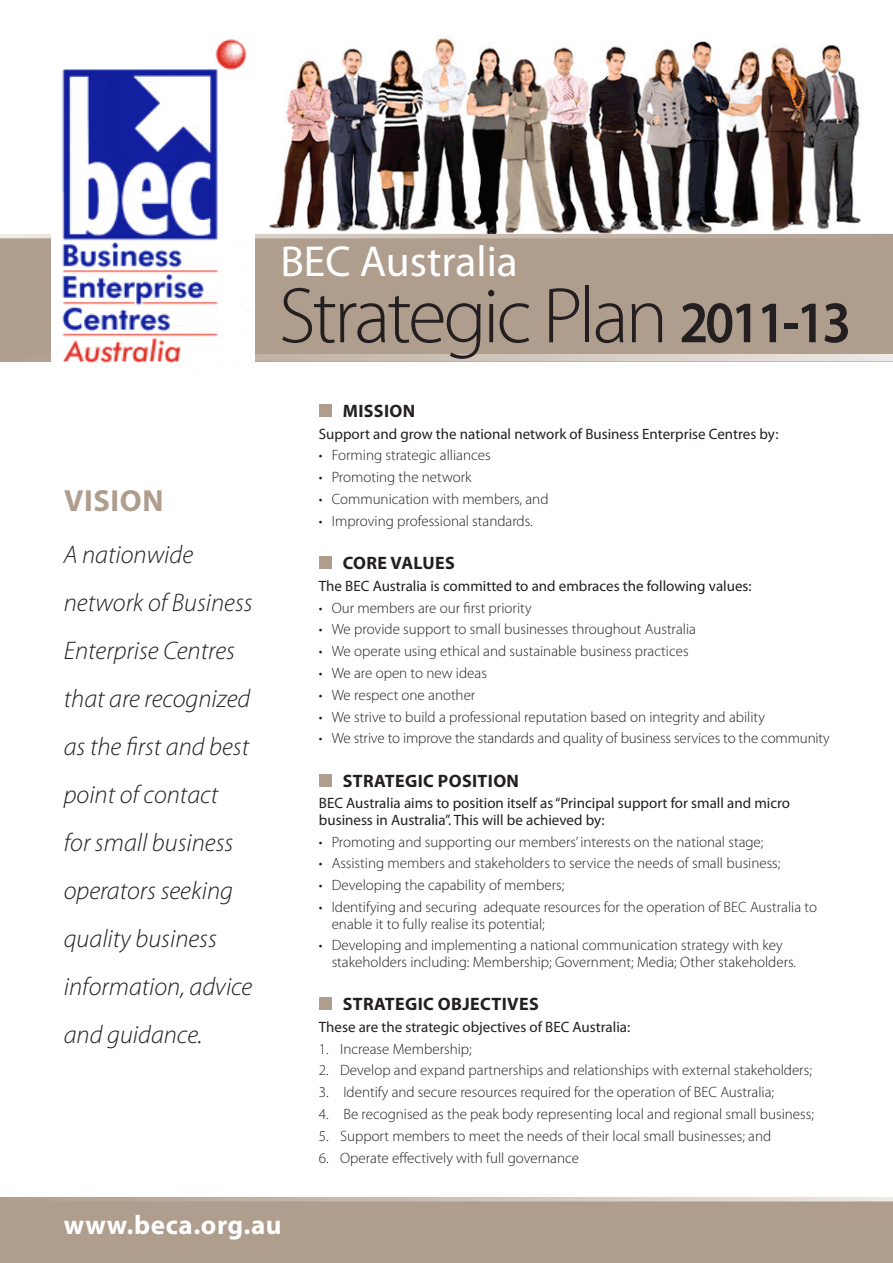
<style>
.page{position:relative;width:893px;height:1263px;background:#fff}
.page>*{position:absolute;margin:0;border:0;box-sizing:border-box;transform-origin:0 0}
.t1{font:300 79.5px "Myriad Pro";letter-spacing:-.04em;color:#231f20}
.t2{font:43.5px "Myriad Pro";color:#fff}
.t3{font:700 30.6px "Myriad Pro";color:#af9d8e}
.t4{font:700 27px "Myriad Pro";letter-spacing:.025em;color:#fff}
.t5{font:italic 300 25.5px/48px "Myriad Pro";color:#231f20}
.t6{font:700 18px "Myriad Pro";letter-spacing:.02em;color:#231f20}
.t7{font:300 15px/16.5px "Myriad Pro";color:#231f20}
.t8{font:15px/16.5px "Myriad Pro";color:#231f20}
.s1{font-weight:600;font-size:59.25px}
</style>
<div class="page">
<img style="left:269px;top:38px;width:616px;height:196px">
<div style="left:0;top:234px;width:893px;height:127px;background:#af9d8e"></div>
<div style="left:0;top:1199px;width:893px;height:64px;background:#af9d8e"></div>
<div style="left:319px;top:404px;width:13px;height:13px;background:#af9d8e"></div>
<div style="left:319px;top:556px;width:13px;height:13px;background:#af9d8e"></div>
<div style="left:319px;top:774px;width:13px;height:12px;background:#af9d8e"></div>
<div style="left:319px;top:997px;width:13px;height:13px;background:#af9d8e"></div>
<svg style="left:0;top:1197px;width:893px;height:4px;background:#cdc1b7"></svg>
<svg style="left:254px;top:354px;width:639px;height:7px;background:#d5ccc3"></svg>
<svg style="left:0;top:234px;width:780px;height:4px;background:#cbbfb5"></svg>
<img style="left:51px;top:39px;width:203px;height:325px">
<p class="t2" style="left:280px;top:234px;width:239px">BEC Australia</p>
<p class="t3" style="left:64px;top:481px;width:37px">VISION</p>
<p class="t5" style="left:64px;top:531px;width:190px">A nationwide network of Business<br>Enterprise Centres that are recognized as the first and best point of contact<br>for small business operators seeking quality business information, advice and guidance.</p>
<p class="t1" style="left:279px;top:272px;width:574px">Strategic Plan <span class="s1">2011-13</span></p>
<p class="t6" style="left:343px;top:399px;width:74px">MISSION</p>
<p class="t8" style="left:319px;top:425px;width:461px">Support and grow the national network of Business Enterprise Centres by:</p>
<p class="t7" style="left:319px;top:447px;width:173px">• Forming strategic alliances</p>
<p class="t7" style="left:319px;top:469px;width:154px">• Promoting the network</p>
<p class="t7" style="left:319px;top:491px;width:231px">• Communication with members, and</p>
<p class="t7" style="left:319px;top:513px;width:215px">• Improving professional standards.</p>
<p class="t6" style="left:343px;top:551px;width:112px">CORE VALUES</p>
<p class="t8" style="left:319px;top:577px;width:434px">The BEC Australia is committed to and embraces the following values:</p>
<p class="t7" style="left:319px;top:599px;width:214px">• Our members are our first priority</p>
<p class="t7" style="left:319px;top:621px;width:379px">• We provide support to small businesses throughout Australia</p>
<p class="t7" style="left:319px;top:643px;width:371px">• We operate using ethical and sustainable business practices</p>
<p class="t7" style="left:319px;top:665px;width:169px">• We are open to new ideas</p>
<p class="t7" style="left:319px;top:687px;width:158px">• We respect one another</p>
<p class="t7" style="left:319px;top:709px;width:448px">• We strive to build a professional reputation based on integrity and ability</p>
<p class="t7" style="left:319px;top:730px;width:512px">• We strive to improve the standards and quality of business services to the community</p>
<p class="t6" style="left:343px;top:769px;width:156px">STRATEGIC POSITION</p>
<p class="t8" style="left:319px;top:795px;width:473px">BEC Australia aims to position itself as “Principal support for small and micro business in Australia”. This will be achieved by:</p>
<p class="t7" style="left:319px;top:834px;width:446px">• Promoting and supporting our members’ interests on the national stage;</p>
<p class="t7" style="left:319px;top:855px;width:463px">• Assisting members and stakeholders to service the needs of small business;</p>
<p class="t7" style="left:319px;top:877px;width:247px">• Developing the capability of members;</p>
<p class="t7" style="left:332px;top:899px;width:487px;text-indent:-13px">• Identifying and securing adequate resources for the operation of BEC Australia to enable it to fully realise its potential;</p>
<p class="t7" style="left:332px;top:937px;width:466px;text-indent:-13px">• Developing and implementing a national communication strategy with key stakeholders including: Membership; Government; Media; Other stakeholders.</p>
<p class="t6" style="left:343px;top:992px;width:196px">STRATEGIC OBJECTIVES</p>
<p class="t8" style="left:319px;top:1018px;width:313px">These are the strategic objectives of BEC Australia:</p>
<p class="t7" style="left:319px;top:1041px;width:154px">1. Increase Membership;</p>
<p class="t7" style="left:319px;top:1062px;width:494px">2. Develop and expand partnerships and relationships with external stakeholders;</p>
<p class="t7" style="left:319px;top:1084px;width:457px">3. Identify and secure resources required for the operation of BEC Australia;</p>
<p class="t7" style="left:319px;top:1106px;width:497px">4. Be recognised as the peak body representing local and regional small business;</p>
<p class="t7" style="left:319px;top:1128px;width:454px">5. Support members to meet the needs of their local small businesses; and</p>
<p class="t7" style="left:319px;top:1150px;width:262px">6. Operate effectively with full governance</p>
<p class="t4" style="left:64px;top:1207px;width:219px">WWW.BECA.ORG.AU</p>
</div>
